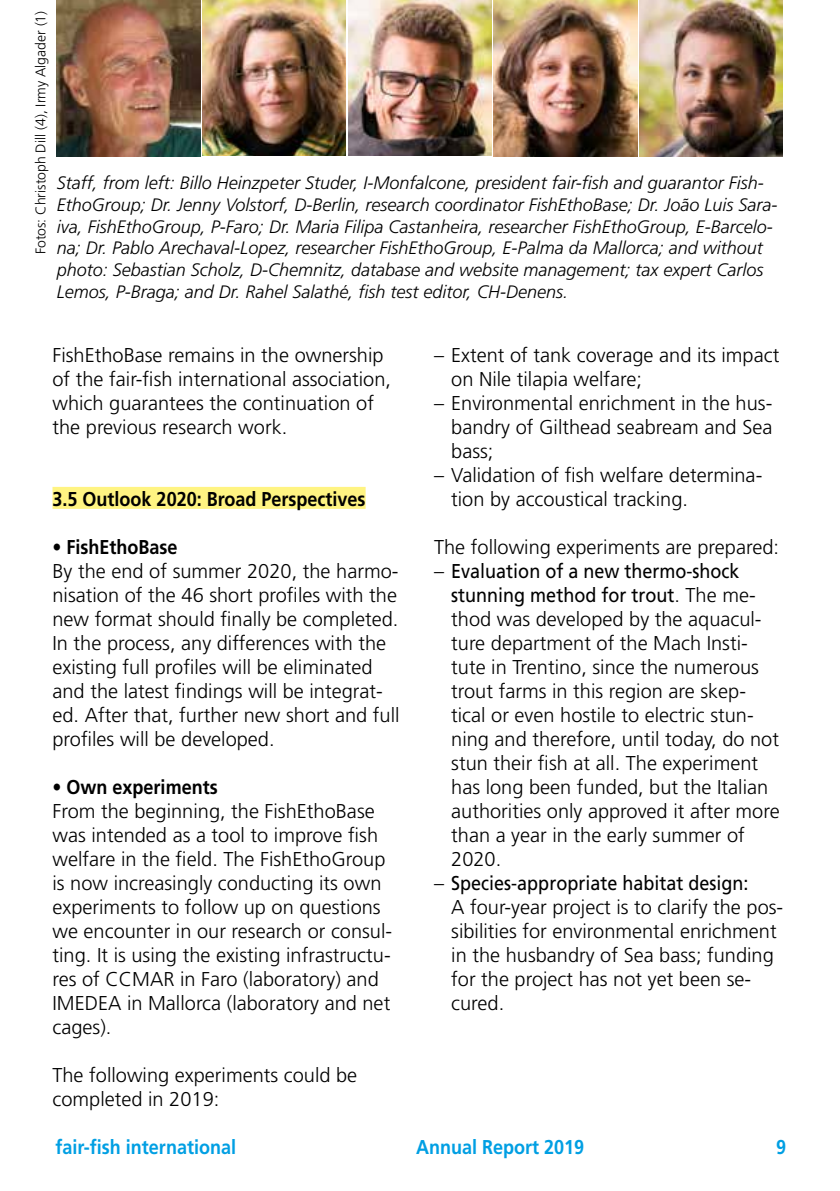
<style>
.page{position:relative;width:840px;height:1191px;background:#fff}
.page>*{position:absolute;margin:0;border:0;box-sizing:border-box;transform-origin:0 0}
.t1{font:300 20px/24px "Frutiger";color:#000}
.t2{font:700 20px "Frutiger";color:#000;scale:.9 1}
.t3{font:700 20px "Frutiger";color:#009fe3;scale:.9 1}
.t4{font:italic 300 18px/21.8px "Frutiger";color:#000}
.t5{font:300 14px "Frutiger";color:#000}
.s1{font-weight:400}
</style>
<div class="page">
<div style="left:52px;top:487px;width:313px;height:22px;background:#fff482"></div>
<img style="left:202px;top:0;width:144px;height:156px">
<img style="left:348px;top:0;width:143px;height:156px">
<img style="left:639px;top:0;width:142px;height:156px">
<img style="left:57px;top:0;width:143px;height:156px">
<img style="left:493px;top:0;width:143px;height:156px">
<p class="t5" style="left:33px;top:254px;width:245px;rotate:-90deg">Fotos: Christoph Dill (4), Irmy Algader (1)</p>
<p class="t4" style="left:57px;top:172px;width:721px">Staff, from left: Billo Heinzpeter Studer, I-Monfalcone, president fair-fish and guarantor Fish-EthoGroup; Dr. Jenny Volstorf, D-Berlin, research coordinator FishEthoBase; Dr. João Luis Sara&shy;iva, FishEthoGroup, P-Faro; Dr. Maria Filipa Castanheira, researcher FishEthoGroup, E-Barcelo&shy;na; Dr. Pablo Arechaval-Lopez, researcher FishEthoGroup, E-Palma da Mallorca; and without photo: Sebastian Scholz, D-Chemnitz, database and website management; tax expert Carlos Lemos, P-Braga; and Dr. Rahel Salathé, fish test editor, CH-Denens.</p>
<p class="t1" style="left:52px;top:343px;width:340px">FishEthoBase remains in the ownership of the fair-fish international association, which guarantees the continuation of the previous research work.</p>
<p class="t2" style="left:52px;top:487px;width:349px">3.5 Outlook 2020: Broad Perspectives</p>
<p class="t2" style="left:52px;top:535px;width:140px">• FishEthoBase</p>
<p class="t1" style="left:52px;top:559px;width:348px">By the end of summer 2020, the harmo&shy;nisation of the 46 short profiles with the new format should finally be completed.<br>In the process, any differences with the existing full profiles will be eliminated and the latest findings will be integrat&shy;ed. After that, further new short and full profiles will be developed.</p>
<p class="t2" style="left:52px;top:775px;width:185px">• Own experiments</p>
<p class="t1" style="left:52px;top:799px;width:341px">From the beginning, the FishEthoBase was intended as a tool to improve fish welfare in the field. The FishEthoGroup is now increasingly conducting its own experiments to follow up on questions we encounter in our research or consul&shy;ting. It is using the existing infrastructu&shy;res of CCMAR in Faro (laboratory) and IMEDEA in Mallorca (laboratory and net cages).</p>
<p class="t1" style="left:52px;top:1063px;width:306px">The following experiments could be completed in 2019:</p>
<p class="t1" style="left:451px;top:343px;width:329px;text-indent:-17px">– Extent of tank coverage and its impact on Nile tilapia welfare;</p>
<p class="t1" style="left:451px;top:391px;width:322px;text-align:justify;text-indent:-17px">– Environmental enrichment in the hus&shy;bandry of Gilthead seabream and Sea bass;</p>
<p class="t1" style="left:451px;top:463px;width:312px;text-indent:-17px">– Validation of fish welfare determina&shy;tion by accoustical tracking.</p>
<p class="t1" style="left:434px;top:535px;width:346px">The following experiments are prepared:</p>
<p class="t1" style="left:451px;top:559px;width:330px;text-indent:-17px">– <span class="s1">Evaluation of a new thermo-shock stunning method for trout</span>. The me&shy;thod was developed by the aquacul&shy;ture department of the Mach Insti&shy;tute in Trentino, since the numerous trout farms in this region are skep&shy;tical or even hostile to electric stun&shy;ning and therefore, until today, do not stun their fish at all. The experiment has long been funded, but the Italian authorities only approved it after more than a year in the early summer of 2020.</p>
<p class="t1" style="left:451px;top:871px;width:333px;text-indent:-17px">– <span class="s1">Species-appropriate habitat design:<br></span>A four-year project is to clarify the pos&shy;sibilities for environmental enrichment in the husbandry of Sea bass; funding for the project has not yet been se&shy;cured.</p>
<p class="t3" style="left:56px;top:1135px;width:202px">fair-fish international</p>
<p class="t3" style="left:416px;top:1135px;width:188px">Annual Report 2019</p>
<p class="t3" style="left:775px;top:1135px;width:13px">9</p>
</div>
